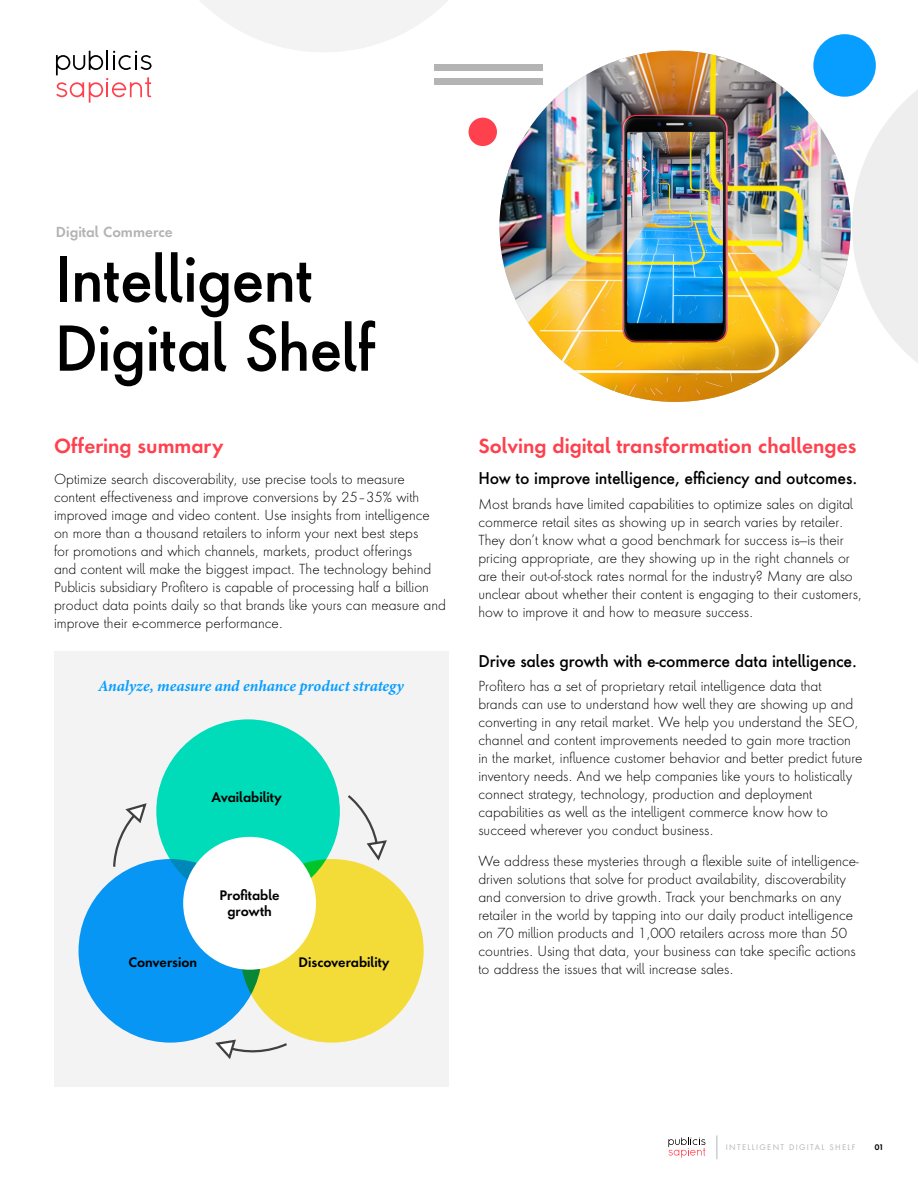
<style>
.page{position:relative;width:918px;height:1188px;background:#fff}
.page>*{position:absolute;margin:0;border:0;box-sizing:border-box;transform-origin:0 0}
.t1{font:500 60px "Futura Next";letter-spacing:-.02em;color:#000}
.Subhead{font:600 18.9px "Futura Next";color:#ff404d}
.Subhead_Copy{font:500 15.75px "Futura Next";letter-spacing:-.01em;color:#000}
.Subhead_Copy-2{font:italic 700 15.75px "Minion Pro";letter-spacing:-.005em;color:#089eff}
.Body_Copy{font:300 13.5px/18px "Futura Next";color:#000}
.t2{font:600 13.5px "Futura Next";color:#b4b4b4}
.Chart_Bold_Copy{font:600 12.75px/15.8px "Futura Next";color:#000;text-align:center}
.t3{font:7.5px "Futura Next";letter-spacing:.175em;color:#b4b4b4}
.t4{font:600 7.5px "Futura Next";color:#000}
</style>
<div class="page">
<div style="left:54px;top:651px;width:394px;height:435px;background:#f3f3f3"></div>
<img style="left:500px;top:51px;width:351px;height:351px;border-radius:176px">
<div style="left:813px;top:34px;width:63px;height:63px;background:#089eff;border-radius:50%"></div>
<svg style="left:852px;top:51px;width:66px;height:312px"></svg>
<div style="left:469px;top:118px;width:28px;height:28px;background:#ff404d;border-radius:50%"></div>
<svg style="left:56px;top:0;width:443px;height:103px"></svg>
<div style="left:435px;top:64px;width:108px;height:6px;background:#b4b4b4"></div>
<div style="left:435px;top:78px;width:108px;height:6px;background:#b4b4b4"></div>
<svg style="left:668px;top:1138px;width:37px;height:20px"></svg>
<svg style="left:717px;top:1136px;width:1px;height:23px"></svg>
<div style="left:240px;top:859px;width:184px;height:184px;background:#f3db38;border-radius:50%"></div>
<div style="left:156px;top:719px;width:184px;height:184px;background:#00dbb9;border-radius:50%"></div>
<div style="left:79px;top:859px;width:183px;height:184px;background:#0796f3;border-radius:50%"></div>
<div style="left:183px;top:837px;width:133px;height:133px;background:#fff;border-radius:50%"></div>
<svg style="left:346px;top:795px;width:41px;height:68px"></svg>
<svg style="left:113px;top:803px;width:35px;height:66px"></svg>
<svg style="left:215px;top:1039px;width:72px;height:20px"></svg>
<p class="t2" style="left:56px;top:222px;width:118px">Digital Commerce</p>
<p class="t1" style="left:54px;top:240px;width:261px">Intelligent</p>
<p class="t1" style="left:54px;top:309px;width:322px">Digital Shelf</p>
<p class="Subhead" style="left:54px;top:433px;width:171px">Offering summary</p>
<p class="Body_Copy" style="left:54px;top:470px;width:394px">Optimize search discoverability, use precise tools to measure content effectiveness and improve conversions by 25–35% with improved image and video content. Use insights from intelligence on more than a thousand retailers to inform your next best steps<br>for promotions and which channels, markets, product offerings<br>and content will make the biggest impact. The technology behind Publicis subsidiary Profitero is capable of processing half a billion product data points daily so that brands like yours can measure and improve their e-commerce performance.</p>
<p class="Subhead_Copy-2" style="left:98px;top:675px;width:307px">Analyze, measure and enhance product strategy</p>
<p class="Chart_Bold_Copy" style="left:211px;top:790px;width:72px">Availability</p>
<p class="Chart_Bold_Copy" style="left:219px;top:888px;width:62px">Profitable growth</p>
<p class="Chart_Bold_Copy" style="left:128px;top:954px;width:70px">Conversion</p>
<p class="Chart_Bold_Copy" style="left:299px;top:954px;width:93px">Discoverability</p>
<p class="Subhead" style="left:478px;top:433px;width:380px">Solving digital transformation challenges</p>
<p class="Subhead_Copy" style="left:478px;top:468px;width:380px">How to improve intelligence, efficiency and outcomes.</p>
<p class="Body_Copy" style="left:478px;top:495px;width:385px">Most brands have limited capabilities to optimize sales on digital commerce retail sites as showing up in search varies by retailer.<br>They don’t know what a good benchmark for success is—is their pricing appropriate, are they showing up in the right channels or are their out-of-stock rates normal for the industry? Many are also unclear about whether their content is engaging to their customers, how to improve it and how to measure success.</p>
<p class="Subhead_Copy" style="left:478px;top:650px;width:380px">Drive sales growth with e-commerce data intelligence.</p>
<p class="Body_Copy" style="left:478px;top:677px;width:386px">Profitero has a set of proprietary retail intelligence data that brands can use to understand how well they are showing up and converting in any retail market. We help you understand the SEO, channel and content improvements needed to gain more traction in the market, influence customer behavior and better predict future inventory needs. And we help companies like yours to holistically connect strategy, technology, production and deployment capabilities as well as the intelligent commerce know how to succeed wherever you conduct business.</p>
<p class="Body_Copy" style="left:478px;top:852px;width:382px">We address these mysteries through a flexible suite of intelligence&shy;driven solutions that solve for product availability, discoverability and conversion to drive growth. Track your benchmarks on any retailer in the world by tapping into our daily product intelligence on 70 million products and 1,000 retailers across more than 50 countries. Using that data, your business can take specific actions to address the issues that will increase sales.</p>
<p class="t3" style="left:726px;top:1142px;width:131px">INTELLIGENT DIGITAL SHELF</p>
<p class="t4" style="left:875px;top:1142px;width:10px">01</p>
</div>
